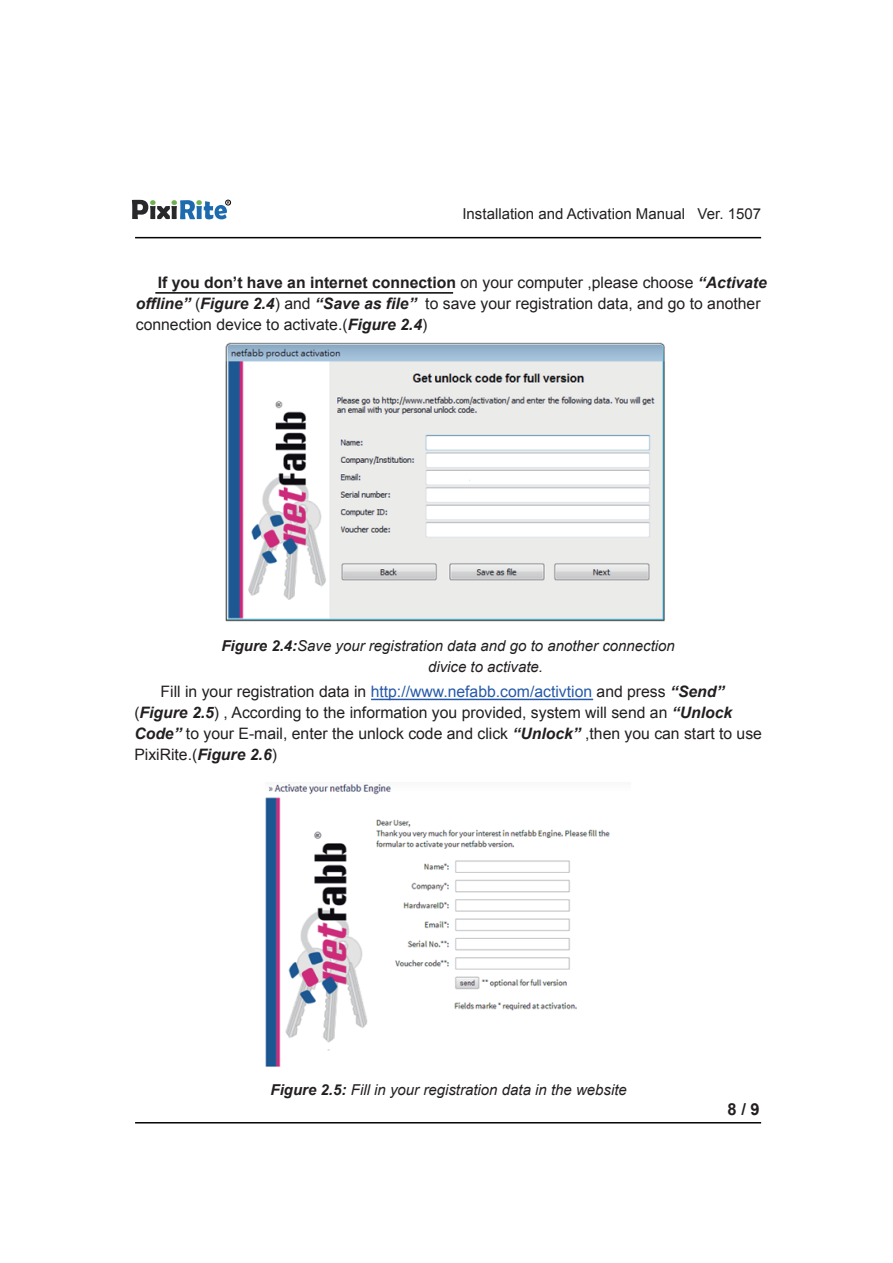
<style>
.page{position:relative;width:893px;height:1263px;background:#fff}
.page>*{position:absolute;margin:0;border:0;box-sizing:border-box;transform-origin:0 0}
.t1{font:700 16.5px "Arial";color:#231f20}
.t2{font:15.75px/21px "Arial";color:#231f20}
.t3{font:italic 15px/21px "Arial";color:#231f20}
.t4{font:15px "Arial";color:#231f20}
.s1{font-weight:700}
.s2{font-weight:700;font-style:italic}
.s3{color:#2659a8}
</style>
<div class="page">
<hr style="left:135px;top:237px;width:626px;height:1px;background:#060304">
<hr style="left:135px;top:1122px;width:626px;height:1px;background:#060304">
<img style="left:225px;top:342px;width:440px;height:280px">
<img style="left:265px;top:784px;width:345px;height:283px">
<hr style="left:155px;top:292px;width:298px;height:2px;background:#030303">
<hr style="left:371px;top:699px;width:222px;height:1px;background:#2659a8">
<svg style="left:132px;top:200px;width:99px;height:19px"></svg>
<p class="t4" style="left:462px;top:204px;width:300px">Installation and Activation Manual Ver. 1507</p>
<p class="t2" style="left:136px;top:273px;width:633px;text-indent:22px"><span class="s1">If you don’t have an internet connection</span> on your computer ,please choose <span class="s2">“Activate offline”</span> (<span class="s2">Figure 2.4</span>) and <span class="s2">“Save as file”</span> to save your registration data, and go to another connection device to activate.(<span class="s2">Figure 2.4</span>)</p>
<p class="t3" style="left:428px;top:636px;width:248px;text-indent:-207px"><span class="s1">Figure 2.4:</span>Save your registration data and go to another connection divice to activate.</p>
<p class="t2" style="left:134px;top:681px;width:629px;text-indent:26px">Fill in your registration data in <span class="s3">http://www.nefabb.com/activtion</span> and press <span class="s2">“Send” </span>(<span class="s2">Figure 2.5</span>) , According to the information you provided, system will send an <span class="s2">“Unlock Code”</span> to your E-mail, enter the unlock code and click <span class="s2">“Unlock”</span> ,then you can start to use PixiRite.(<span class="s2">Figure 2.6</span>)</p>
<p class="t3" style="left:271px;top:1079px;width:358px"><span class="s1">Figure 2.5:</span> Fill in your registration data in the website</p>
<p class="t1" style="left:728px;top:1098px;width:34px">8 / 9</p>
</div>
